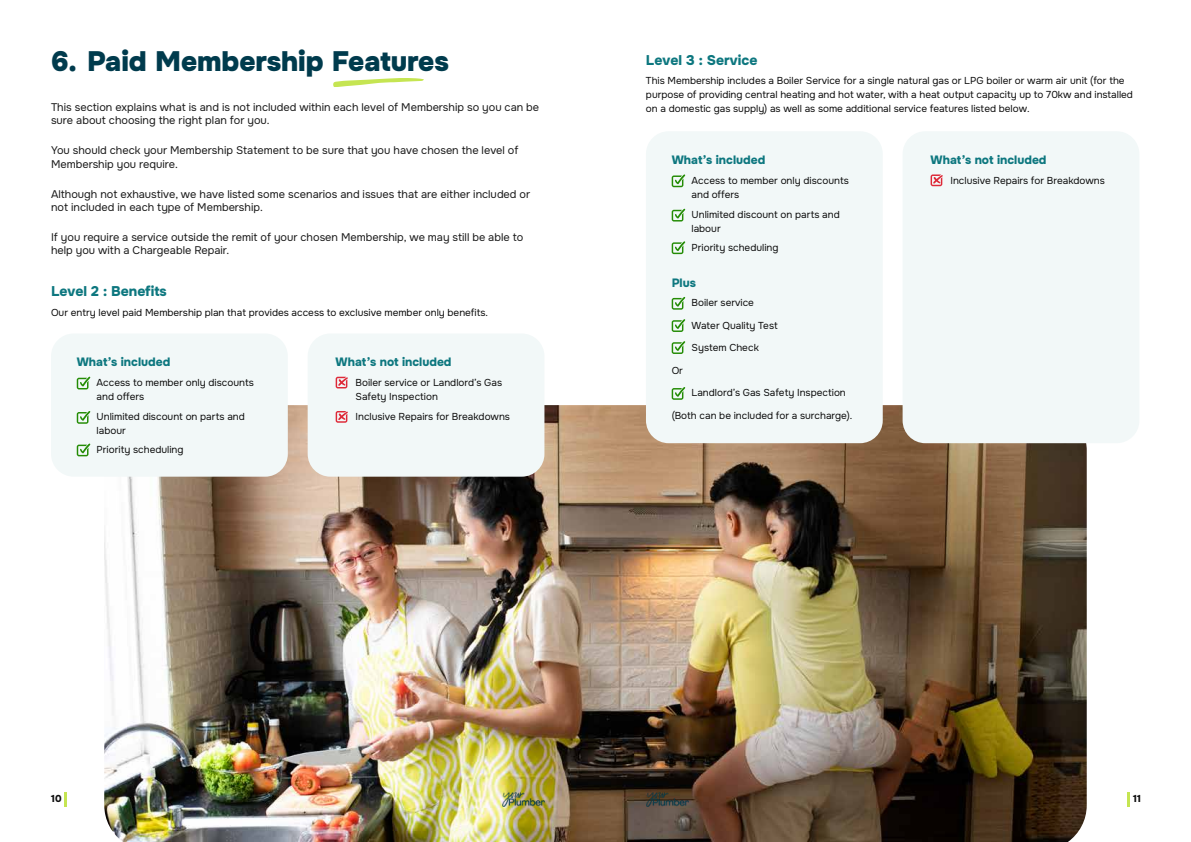
<style>
.page{position:relative;width:1191px;height:842px;background:#fff}
.page>*{position:absolute;margin:0;border:0;box-sizing:border-box;transform-origin:0 0}
.t1{font:900 28px "Onest";color:#003b4d}
.t2{font:800 14px "Onest";color:#0d777f}
.t3{font:800 12px "Onest";color:#0d777f}
.t4{font:11px/13.2px "Onest";color:#1a1a1a}
.t5{font:10px/14px "Onest";color:#0d0d0d}
.t6{font:800 10px "Onest";color:#0d0d0d}
</style>
<div class="page">
<img style="left:104px;top:405px;width:982px;height:437px">
<svg style="left:333px;top:78px;width:91px;height:9px"></svg>
<div style="left:51px;top:333px;width:237px;height:144px;background:#f2f8f8;border-radius:23px"></div>
<div style="left:308px;top:333px;width:236px;height:144px;background:#f2f8f8;border-radius:23px"></div>
<svg style="left:336px;top:377px;width:12px;height:11px"></svg>
<svg style="left:336px;top:411px;width:12px;height:12px"></svg>
<svg style="left:77px;top:377px;width:13px;height:12px"></svg>
<svg style="left:77px;top:411px;width:13px;height:13px"></svg>
<svg style="left:77px;top:443px;width:13px;height:13px"></svg>
<div style="left:646px;top:131px;width:236px;height:312px;background:#f2f8f8;border-radius:23px"></div>
<div style="left:902px;top:131px;width:237px;height:312px;background:#f2f8f8;border-radius:23px"></div>
<svg style="left:930px;top:174px;width:12px;height:12px"></svg>
<svg style="left:671px;top:174px;width:14px;height:13px"></svg>
<svg style="left:671px;top:297px;width:14px;height:13px"></svg>
<svg style="left:671px;top:209px;width:14px;height:12px"></svg>
<svg style="left:671px;top:319px;width:14px;height:13px"></svg>
<svg style="left:671px;top:341px;width:14px;height:13px"></svg>
<svg style="left:671px;top:387px;width:14px;height:13px"></svg>
<svg style="left:671px;top:241px;width:14px;height:13px"></svg>
<hr style="left:64px;top:792px;width:3px;height:14px;background:#c5e552">
<hr style="left:1126px;top:792px;width:3px;height:14px;background:#c5e552">
<img style="left:502px;top:792px;width:42px;height:14px">
<img style="left:646px;top:792px;width:42px;height:14px">
<h1 class="t1" style="left:51px;top:43px;width:399px">6. Paid Membership Features</h1>
<p class="t4" style="left:51px;top:101px;width:490px">This section explains what is and is not included within each level of Membership so you can be sure about choosing the right plan for you.</p>
<p class="t4" style="left:51px;top:144px;width:469px">You should check your Membership Statement to be sure that you have chosen the level of<br>Membership you require.</p>
<p class="t4" style="left:51px;top:188px;width:481px">Although not exhaustive, we have listed some scenarios and issues that are either included or not included in each type of Membership.</p>
<p class="t4" style="left:51px;top:231px;width:474px">If you require a service outside the remit of your chosen Membership, we may still be able to help you with a Chargeable Repair.</p>
<h2 class="t2" style="left:51px;top:283px;width:117px">Level 2 : Benefits</h2>
<p class="t5" style="left:51px;top:306px;width:438px">Our entry level paid Membership plan that provides access to exclusive member only benefits.</p>
<p class="t3" style="left:77px;top:354px;width:95px">What’s included</p>
<p class="t5" style="left:97px;top:376px;width:159px">Access to member only discounts and offers</p>
<p class="t5" style="left:97px;top:409px;width:150px">Unlimited discount on parts and labour</p>
<p class="t5" style="left:97px;top:443px;width:88px">Priority scheduling</p>
<p class="t3" style="left:336px;top:354px;width:117px">What’s not included</p>
<p class="t5" style="left:355px;top:376px;width:148px">Boiler service or Landlord’s Gas<br>Safety Inspection</p>
<p class="t5" style="left:355px;top:409px;width:156px">Inclusive Repairs for Breakdowns</p>
<h2 class="t2" style="left:646px;top:51px;width:113px">Level 3 : Service</h2>
<p class="t5" style="left:646px;top:74px;width:488px">This Membership includes a Boiler Service for a single natural gas or LPG boiler or warm air unit (for the purpose of providing central heating and hot water, with a heat output capacity up to 70kw and installed on a domestic gas supply) as well as some additional service features listed below.</p>
<p class="t3" style="left:671px;top:152px;width:95px">What’s included</p>
<p class="t5" style="left:691px;top:174px;width:159px">Access to member only discounts and offers</p>
<p class="t5" style="left:691px;top:207px;width:150px">Unlimited discount on parts and labour</p>
<p class="t5" style="left:691px;top:241px;width:88px">Priority scheduling</p>
<p class="t3" style="left:671px;top:275px;width:26px">Plus</p>
<p class="t5" style="left:691px;top:296px;width:64px">Boiler service</p>
<p class="t5" style="left:691px;top:318px;width:88px">Water Quality Test</p>
<p class="t5" style="left:691px;top:341px;width:69px">System Check</p>
<p class="t5" style="left:671px;top:364px;width:13px">Or</p>
<p class="t5" style="left:691px;top:386px;width:156px">Landlord’s Gas Safety Inspection</p>
<p class="t5" style="left:671px;top:409px;width:182px">(Both can be included for a surcharge).</p>
<p class="t3" style="left:930px;top:152px;width:117px">What’s not included</p>
<p class="t5" style="left:950px;top:174px;width:156px">Inclusive Repairs for Breakdowns</p>
<p class="t6" style="left:51px;top:792px;width:12px">10</p>
<p class="t6" style="left:1133px;top:792px;width:9px">11</p>
</div>
